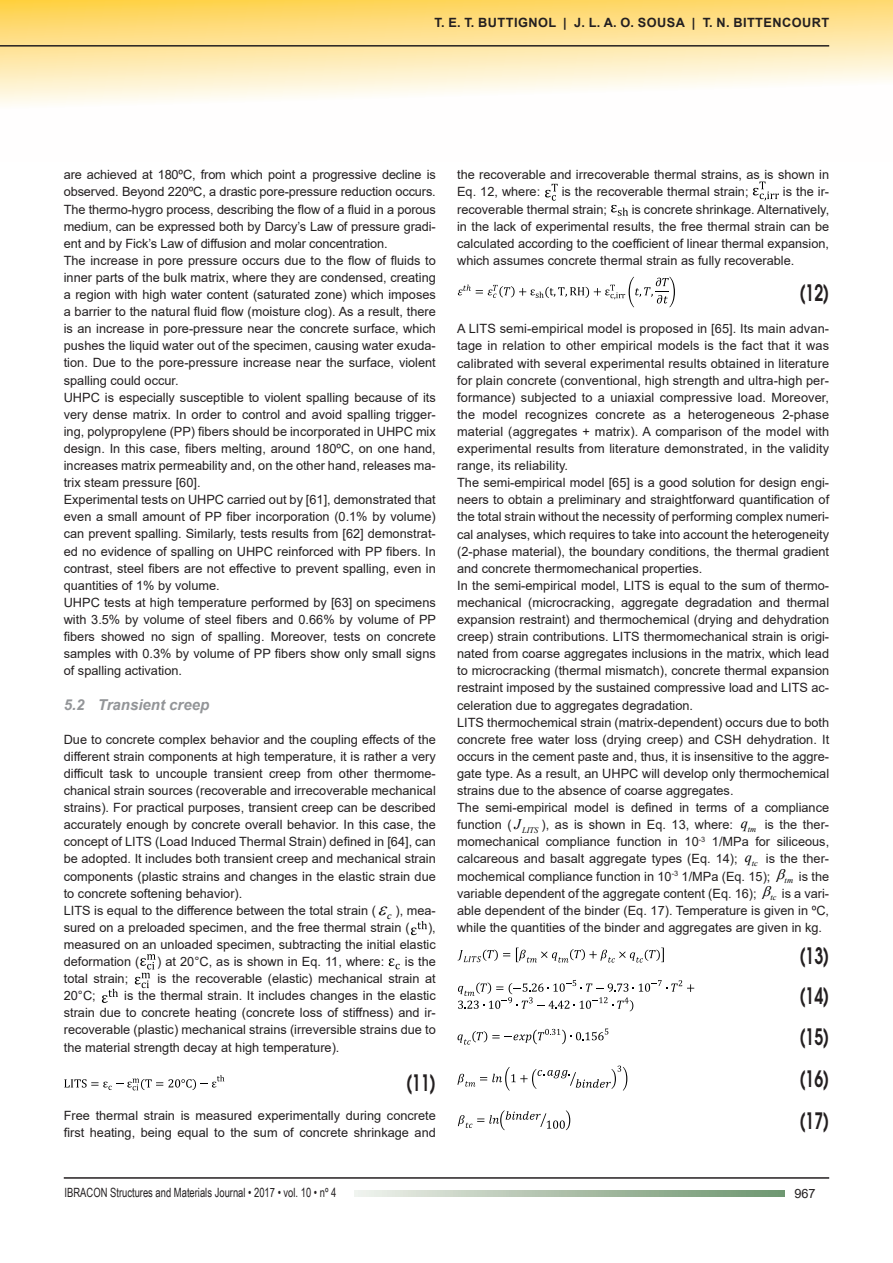
<style>
.page{position:relative;width:893px;height:1263px;background:#fff}
.page>*{position:absolute;margin:0;border:0;box-sizing:border-box;transform-origin:0 0}
.t1{font:600 22.5px/41.2px "Avant Garde";color:#231f20;text-align:justify;scale:.7 1}
.t2{font:italic 700 15px "Arial";color:#939598}
.t3{font:italic 14.55px "Times New Roman";color:#000001}
.t4{font:12.75px/17.1px "Arial";color:#231f20}
.t5{font:12.75px "Arial Narrow";color:#231f20;scale:.9 1}
.t6{font:700 12.75px "Arial";letter-spacing:.035em;color:#231f20}
.s1{font-family:"Times New Roman";font-style:italic;font-size:14.55px;color:#000001}
</style>
<div class="page">
<svg style="left:0;top:0;width:893px;height:105px"></svg>
<hr style="left:64px;top:1177px;width:765px;height:2px;background:#231f20">
<hr style="left:0;top:45px;width:829px;height:2px;background:#231f20">
<svg style="left:354px;top:1190px;width:431px;height:6px;background:#acc0aa"></svg>
<svg style="left:411px;top:921px;width:16px;height:14px"></svg>
<svg style="left:389px;top:958px;width:11px;height:11px"></svg>
<svg style="left:135px;top:954px;width:21px;height:34px"></svg>
<svg style="left:102px;top:989px;width:16px;height:14px"></svg>
<svg style="left:64px;top:1075px;width:160px;height:15px"></svg>
<svg style="left:545px;top:184px;width:13px;height:17px"></svg>
<svg style="left:753px;top:182px;width:26px;height:19px"></svg>
<svg style="left:611px;top:205px;width:17px;height:11px"></svg>
<svg style="left:458px;top:277px;width:217px;height:30px"></svg>
<svg style="left:457px;top:950px;width:53px;height:12px"></svg>
<svg style="left:516px;top:947px;width:148px;height:15px"></svg>
<svg style="left:458px;top:980px;width:236px;height:31px"></svg>
<svg style="left:457px;top:1028px;width:151px;height:16px"></svg>
<svg style="left:457px;top:1066px;width:170px;height:25px"></svg>
<svg style="left:458px;top:1110px;width:112px;height:20px"></svg>
<p class="t6" style="left:434px;top:14px;width:396px">T. E. T. BUTTIGNOL | J. L. A. O. SOUSA | T. N. BITTENCOURT</p>
<p class="t4" style="left:64px;top:166px;width:374px">are achieved at 180ºC, from which point a progressive decline is observed. Beyond 220ºC, a drastic pore-pressure reduction occurs.<br>The thermo-hygro process, describing the flow of a fluid in a porous medium, can be expressed both by Darcy’s Law of pressure gradi&shy;ent and by Fick’s Law of diffusion and molar concentration.<br>The increase in pore pressure occurs due to the flow of fluids to inner parts of the bulk matrix, where they are condensed, creating a region with high water content (saturated zone) which imposes a barrier to the natural fluid flow (moisture clog). As a result, there is an increase in pore-pressure near the concrete surface, which pushes the liquid water out of the specimen, causing water exuda&shy;tion. Due to the pore-pressure increase near the surface, violent spalling could occur.<br>UHPC is especially susceptible to violent spalling because of its very dense matrix. In order to control and avoid spalling trigger&shy;ing, polypropylene (PP) fibers should be incorporated in UHPC mix design. In this case, fibers melting, around 180ºC, on one hand, increases matrix permeability and, on the other hand, releases ma&shy;trix steam pressure [60].<br>Experimental tests on UHPC carried out by [61], demonstrated that even a small amount of PP fiber incorporation (0.1% by volume) can prevent spalling. Similarly, tests results from [62] demonstrat&shy;ed no evidence of spalling on UHPC reinforced with PP fibers. In contrast, steel fibers are not effective to prevent spalling, even in quantities of 1% by volume.<br>UHPC tests at high temperature performed by [63] on specimens with 3.5% by volume of steel fibers and 0.66% by volume of PP fibers showed no sign of spalling. Moreover, tests on concrete samples with 0.3% by volume of PP fibers show only small signs of spalling activation.</p>
<p class="t2" style="left:64px;top:694px;width:147px">5.2 Transient creep</p>
<p class="t4" style="left:64px;top:731px;width:374px">Due to concrete complex behavior and the coupling effects of the different strain components at high temperature, it is rather a very difficult task to uncouple transient creep from other thermome&shy;chanical strain sources (recoverable and irrecoverable mechanical strains). For practical purposes, transient creep can be described accurately enough by concrete overall behavior. In this case, the concept of LITS (Load Induced Thermal Strain) defined in [64], can be adopted. It includes both transient creep and mechanical strain components (plastic strains and changes in the elastic strain due to concrete softening behavior).<br>LITS is equal to the difference between the total strain ( <sub>c</sub> ), mea&shy;sured on a preloaded specimen, and the free thermal strain (</p>
<p class="t4" style="left:64px;top:919px;width:374px;text-align:justify;text-indent:364px">), measured on an unloaded specimen, subtracting the initial elastic deformation (</p>
<p class="t4" style="left:157px;top:953px;width:229px">) at 20°C, as is shown in Eq. 11, where:</p>
<p class="t4" style="left:405px;top:953px;width:32px">is the</p>
<p class="t4" style="left:64px;top:970px;width:66px">total strain;</p>
<p class="t4" style="left:157px;top:970px;width:280px">is the recoverable (elastic) mechanical strain at</p>
<p class="t4" style="left:64px;top:987px;width:34px">20°C;</p>
<p class="t4" style="left:64px;top:987px;width:374px;text-align:justify;text-indent:61px">is the thermal strain. It includes changes in the elastic strain due to concrete heating (concrete loss of stiffness) and ir&shy;recoverable (plastic) mechanical strains (irreversible strains due to the material strength decay at high temperature).</p>
<h1 class="t1" style="left:406px;top:1062px;width:44px">(11)</h1>
<p class="t4" style="left:64px;top:1107px;width:374px">Free thermal strain is measured experimentally during concrete first heating, being equal to the sum of concrete shrinkage and</p>
<p class="t4" style="left:457px;top:166px;width:374px">the recoverable and irrecoverable thermal strains, as is shown in<br>Eq. 12, where:</p>
<p class="t4" style="left:562px;top:183px;width:188px">is the recoverable thermal strain;</p>
<p class="t4" style="left:783px;top:183px;width:48px">is the ir-</p>
<p class="t4" style="left:457px;top:200px;width:151px">recoverable thermal strain;</p>
<p class="t4" style="left:457px;top:200px;width:374px;text-align:justify;text-indent:175px">is concrete shrinkage. Alternatively, in the lack of experimental results, the free thermal strain can be calculated according to the coefficient of linear thermal expansion, which assumes concrete thermal strain as fully recoverable.</p>
<h1 class="t1" style="left:800px;top:272px;width:44px">(12)</h1>
<p class="t4" style="left:457px;top:320px;width:374px">A LITS semi-empirical model is proposed in [65]. Its main advan&shy;tage in relation to other empirical models is the fact that it was calibrated with several experimental results obtained in literature for plain concrete (conventional, high strength and ultra-high per&shy;formance) subjected to a uniaxial compressive load. Moreover, the model recognizes concrete as a heterogeneous 2-phase material (aggregates + matrix). A comparison of the model with experimental results from literature demonstrated, in the validity range, its reliability.<br>The semi-empirical model [65] is a good solution for design engi&shy;neers to obtain a preliminary and straightforward quantification of the total strain without the necessity of performing complex numeri&shy;cal analyses, which requires to take into account the heterogeneity (2-phase material), the boundary conditions, the thermal gradient and concrete thermomechanical properties.<br>In the semi-empirical model, LITS is equal to the sum of thermo&shy;mechanical (microcracking, aggregate degradation and thermal expansion restraint) and thermochemical (drying and dehydration creep) strain contributions. LITS thermomechanical strain is origi&shy;nated from coarse aggregates inclusions in the matrix, which lead to microcracking (thermal mismatch), concrete thermal expansion restraint imposed by the sustained compressive load and LITS ac&shy;celeration due to aggregates degradation.<br>LITS thermochemical strain (matrix-dependent) occurs due to both concrete free water loss (drying creep) and CSH dehydration. It occurs in the cement paste and, thus, it is insensitive to the aggre&shy;gate type. As a result, an UHPC will develop only thermochemical strains due to the absence of coarse aggregates.<br>The semi-empirical model is defined in terms of a compliance function ( <sub>LITS</sub> ), as is shown in Eq. 13, where: <sub>tm</sub></p>
<p class="t3" style="left:514px;top:814px;width:8px">J</p>
<p class="t3" style="left:741px;top:813px;width:9px">q</p>
<p class="t4" style="left:457px;top:816px;width:374px;text-align:justify;text-indent:308px">is the ther&shy;momechanical compliance function in 10<sup>-3</sup> 1/MPa for siliceous, calcareous and basalt aggregate types (Eq. 14); <sub>tc</sub></p>
<p class="t4" style="left:457px;top:850px;width:374px;text-align:justify;text-indent:288px"><span class="s1">q</span> is the ther&shy;mochemical compliance function in 10<sup>-3</sup> 1/MPa (Eq. 15); <sub>tm</sub> is the variable dependent of the aggregate content (Eq. 16); <sub>tc</sub> is a vari&shy;able dependent of the binder (Eq. 17). Temperature is given in ºC, while the quantities of the binder and aggregates are given in kg.</p>
<h1 class="t1" style="left:800px;top:935px;width:44px">(13) (14) (15) (16) (17)</h1>
<p class="t5" style="left:65px;top:1183px;width:303px">IBRACON Structures and Materials Journal • 2017 • vol. 10 • nº 4</p>
<p class="t4" style="left:794px;top:1185px;width:23px">967</p>
</div>
